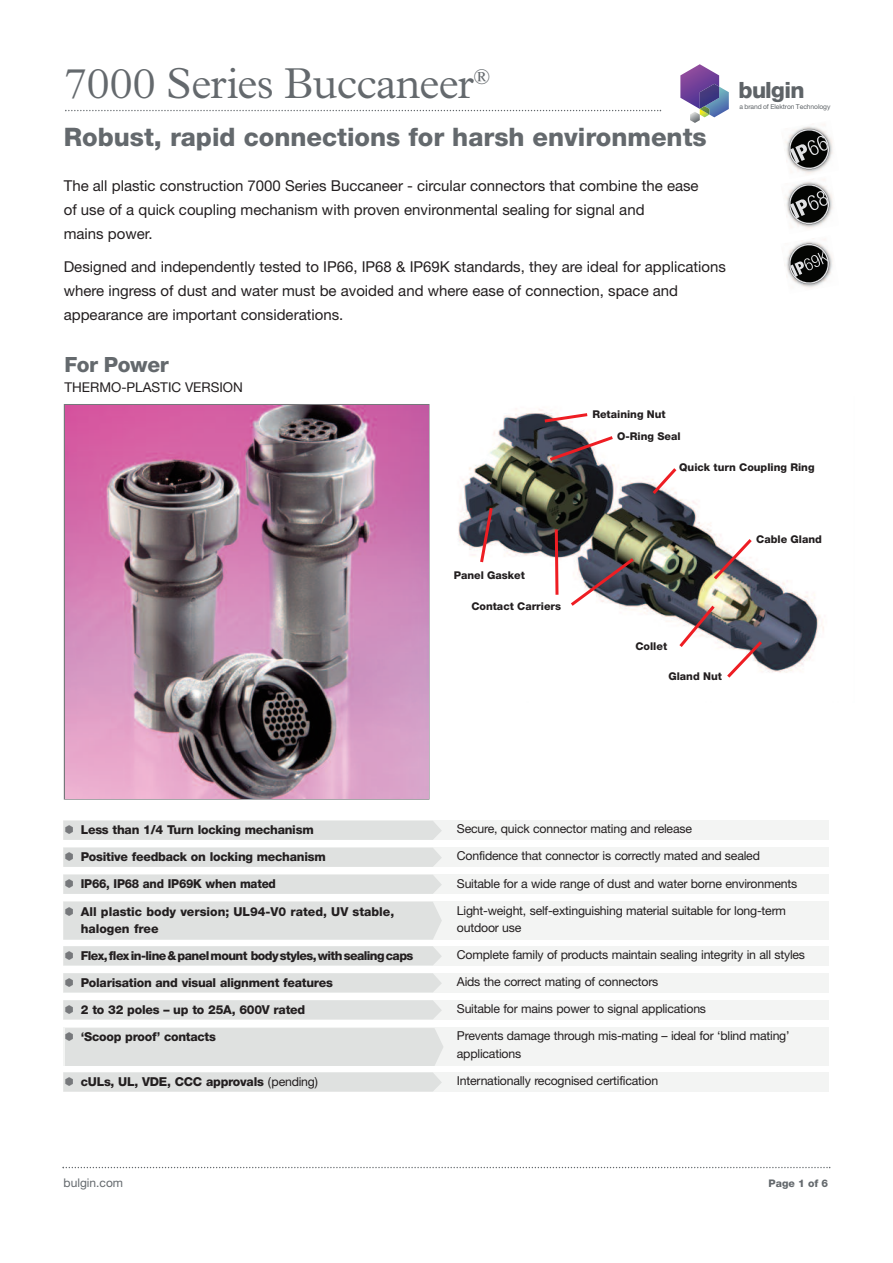
<style>
.page{position:relative;width:893px;height:1263px;background:#fff}
.page>*{position:absolute;margin:0;border:0;box-sizing:border-box;transform-origin:0 0}
.t1{font:300 43.5px "Plantin";letter-spacing:-.015em;color:#64696d}
.t2{font:800 25.5px "Helvetica Neue";color:#64696d}
.t3{font:800 22.5px "Helvetica Neue";letter-spacing:-.025em;color:#5e6367}
.t4{font:800 21px "Helvetica Neue";letter-spacing:-.02em;color:#64696d}
.t5{font:15px/24px "Helvetica Neue";color:#231f20}
.t6{font:13.5px "Helvetica Neue";color:#231f20}
.t7{font:12.3px/27px "Helvetica Neue";letter-spacing:-.015em;color:#231f20}
.t8{font:800 12.3px/27px "Helvetica Neue";letter-spacing:-.02em;color:#231f20}
.t9{font:800 12.3px/16.5px "Helvetica Neue";color:#231f20}
.t10{font:12px "Helvetica Neue";color:#64696d}
.t11{font:800 10.65px "Helvetica Neue";color:#231f20}
.t12{font:800 10.5px "Helvetica Neue";color:#64696d}
.t13{font:6.75px "Helvetica Neue";letter-spacing:-.01em;color:#5e6367}
.s1{color:#76787b}
.s2{font-weight:400}
</style>
<div class="page">
<svg style="left:63px;top:1167px;width:767px;height:1px"></svg>
<svg style="left:680px;top:64px;width:49px;height:59px"></svg>
<img style="left:65px;top:405px;width:363px;height:393px">
<img style="left:785px;top:124px;width:48px;height:50px">
<svg style="left:787px;top:127px;width:44px;height:44px"></svg>
<img style="left:785px;top:179px;width:48px;height:109px">
<svg style="left:787px;top:182px;width:44px;height:44px"></svg>
<svg style="left:787px;top:242px;width:44px;height:44px"></svg>
<img style="left:458px;top:409px;width:366px;height:264px">
<svg style="left:541px;top:411px;width:50px;height:13px"></svg>
<svg style="left:649px;top:465px;width:31px;height:32px"></svg>
<svg style="left:546px;top:434px;width:70px;height:29px"></svg>
<svg style="left:711px;top:536px;width:44px;height:47px"></svg>
<svg style="left:724px;top:638px;width:41px;height:40px"></svg>
<svg style="left:553px;top:526px;width:7px;height:72px"></svg>
<svg style="left:567px;top:555px;width:70px;height:54px"></svg>
<svg style="left:478px;top:505px;width:17px;height:60px"></svg>
<svg style="left:676px;top:602px;width:42px;height:48px"></svg>
<svg style="left:65px;top:110px;width:596px;height:1px"></svg>
<div style="left:63px;top:821px;width:766px;height:19px;background:#f3f4f3"></div>
<div style="left:64px;top:848px;width:765px;height:19px;background:#f3f4f3"></div>
<div style="left:63px;top:875px;width:766px;height:19px;background:#f3f4f3"></div>
<div style="left:64px;top:902px;width:765px;height:38px;background:#f3f4f3"></div>
<div style="left:64px;top:946px;width:765px;height:19px;background:#f3f4f3"></div>
<div style="left:64px;top:973px;width:765px;height:19px;background:#f3f4f3"></div>
<div style="left:64px;top:1000px;width:765px;height:19px;background:#f3f4f3"></div>
<div style="left:64px;top:1027px;width:765px;height:38px;background:#f3f4f3"></div>
<div style="left:64px;top:1072px;width:765px;height:19px;background:#f3f4f3"></div>
<div style="left:63px;top:821px;width:379px;height:19px;background:#dfe1e0"></div>
<div style="left:63px;top:848px;width:379px;height:19px;background:#dfe1e0"></div>
<div style="left:63px;top:875px;width:379px;height:19px;background:#dfe1e0"></div>
<div style="left:63px;top:902px;width:379px;height:37px;background:#dfe1e0"></div>
<div style="left:63px;top:946px;width:379px;height:19px;background:#dfe1e0"></div>
<div style="left:63px;top:973px;width:379px;height:19px;background:#dfe1e0"></div>
<div style="left:63px;top:1000px;width:379px;height:19px;background:#dfe1e0"></div>
<div style="left:63px;top:1072px;width:379px;height:19px;background:#dfe1e0"></div>
<div style="left:65px;top:1028px;width:378px;height:38px;background:#dfe1e0"></div>
<h1 class="t1" style="left:64px;top:68px;width:428px">7000 Series Buccaneer<sup>®</sup></h1>
<h2 class="t2" style="left:64px;top:128px;width:644px">Robust, rapid connections for harsh environments</h2>
<p class="t5" style="left:64px;top:175px;width:636px">The all plastic construction 7000 Series Buccaneer - circular connectors that combine the ease of use of a quick coupling mechanism with proven environmental sealing for signal and<br>mains power.</p>
<p class="t5" style="left:64px;top:256px;width:664px">Designed and independently tested to IP66, IP68 &amp; IP69K standards, they are ideal for applications where ingress of dust and water must be avoided and where ease of connection, space and appearance are important considerations.</p>
<h3 class="t4" style="left:64px;top:357px;width:106px">For Power</h3>
<p class="t6" style="left:64px;top:382px;width:180px">THERMO-PLASTIC VERSION</p>
<p class="t11" style="left:592px;top:410px;width:75px">Retaining Nut</p>
<p class="t11" style="left:617px;top:432px;width:65px">O-Ring Seal</p>
<h3 class="t3" style="left:738px;top:82px;width:68px">bulgin</h3>
<p class="t13" style="left:739px;top:105px;width:92px">a brand of Elektron Technology</p>
<p class="t11" style="left:679px;top:463px;width:137px">Quick turn Coupling Ring</p>
<p class="t11" style="left:454px;top:571px;width:73px">Panel Gasket</p>
<p class="t11" style="left:471px;top:603px;width:91px">Contact Carriers</p>
<p class="t11" style="left:756px;top:535px;width:67px">Cable Gland</p>
<p class="t11" style="left:635px;top:642px;width:33px">Collet</p>
<p class="t11" style="left:668px;top:672px;width:55px">Gland Nut</p>
<p class="t8" style="left:64px;top:817px;width:263px"><span class="s1">√</span> Less than 1/4 Turn locking mechanism <span class="s1">√</span> Positive feedback on locking mechanism <span class="s1">√</span> IP66, IP68 and IP69K when mated</p>
<p class="t9" style="left:81px;top:904px;width:315px;text-indent:-17px"><span class="s1">√</span> All plastic body version; UL94-V0 rated, UV stable, halogen free</p>
<p class="t8" style="left:64px;top:943px;width:351px"><span class="s1">√</span> Flex,flexin-line&amp;panelmount bodystyles,withsealingcaps <span class="s1">√</span> Polarisation and visual alignment features<br><span class="s1">√</span> 2 to 32 poles – up to 25A, 600V rated<br><span class="s1">√</span> ‘Scoop proof’ contacts</p>
<p class="t8" style="left:64px;top:1069px;width:256px"><span class="s1">√</span> cULs, UL, VDE, CCC approvals <span class="s2">(pending)</span></p>
<p class="t7" style="left:457px;top:816px;width:305px">Secure, quick connector mating and release<br>Confidence that connector is correctly mated and sealed</p>
<p class="t7" style="left:457px;top:872px;width:342px">Suitable for a wide range of dust and water borne environments<br>Light-weight, self-extinguishing material suitable for long-term</p>
<p class="t7" style="left:457px;top:915px;width:350px">outdoor use<br>Complete family of products maintain sealing integrity in all styles Aids the correct mating of connectors<br>Suitable for mains power to signal applications<br>Prevents damage through mis-mating – ideal for ‘blind mating’</p>
<p class="t7" style="left:457px;top:1041px;width:203px">applications<br>Internationally recognised certification</p>
<p class="t10" style="left:64px;top:1179px;width:61px">bulgin.com</p>
<p class="t12" style="left:769px;top:1180px;width:61px">Page 1 of 6</p>
</div>
